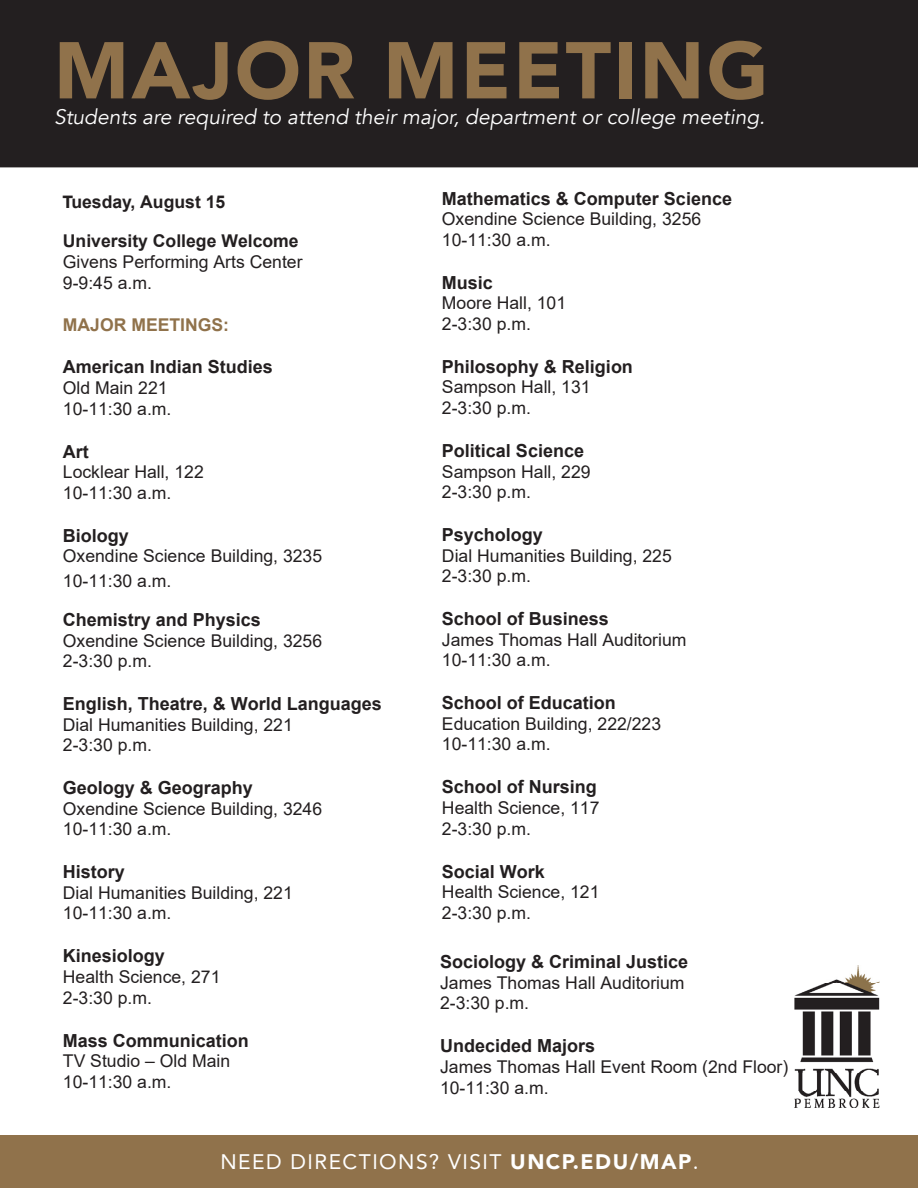
<style>
.page{position:relative;width:918px;height:1188px;background:#fff}
.page>*{position:absolute;margin:0;border:0;box-sizing:border-box;transform-origin:0 0}
.t1{font:900 79.5px "Avenir";letter-spacing:.03em;color:#90724b}
.t2{font:italic 21px "Avenir";color:#fff}
.t3{font:21px "Avenir";letter-spacing:.07em;color:#fff}
.t4{font:700 18px "Arial";color:#231f20}
.t5{font:17.55px/20.7px "Arial";color:#231f20}
.t6{font:700 17.55px/38.5px "Arial";color:#231f20}
.t7{font:700 17.55px "Arial";color:#90724b}
.s1{font-family:"Avenir";font-weight:900}
.s2{font-weight:900}
</style>
<div class="page">
<div style="left:0;top:0;width:918px;height:167px;background:#231f20"></div>
<div style="left:0;top:1136px;width:918px;height:52px;background:#90724b"></div>
<img style="left:795px;top:965px;width:85px;height:142px">
<p class="t1" style="left:54px;top:3px;width:716px">MAJOR MEETING</p>
<p class="t2" style="left:54px;top:104px;width:713px">Students are required to attend their major, department or college meeting.</p>
<p class="t6" style="left:63px;top:183px;width:237px"><span class="s1">T</span>uesday, August 15<br>University College Welcome</p>
<p class="t5" style="left:63px;top:251px;width:241px">Givens Performing Arts Center<br>9-9:45 a.m.</p>
<p class="t7" style="left:63px;top:312px;width:168px">MAJOR MEETINGS:</p>
<p class="t4" style="left:63px;top:354px;width:212px">American Indian Studies</p>
<p class="t5" style="left:63px;top:378px;width:110px">Old Main 221<br>10-11:30 a.m.</p>
<p class="t4" style="left:63px;top:439px;width:27px">Art</p>
<p class="t5" style="left:63px;top:462px;width:142px">Locklear Hall, 122<br>10-11:30 a.m.</p>
<p class="t4" style="left:63px;top:523px;width:68px">Biology</p>
<p class="t5" style="left:63px;top:544px;width:261px;line-height:24.3px">Oxendine Science Building, 3235<br>10-11:30 a.m.</p>
<p class="t4" style="left:63px;top:607px;width:200px">Chemistry and Physics</p>
<p class="t5" style="left:63px;top:630px;width:261px">Oxendine Science Building, 3256<br>2-3:30 p.m.</p>
<p class="t4" style="left:63px;top:691px;width:321px">English, Theatre, &amp; World Languages</p>
<p class="t5" style="left:63px;top:714px;width:231px">Dial Humanities Building, 221<br>2-3:30 p.m.</p>
<p class="t4" style="left:63px;top:775px;width:192px">Geology &amp; Geography</p>
<p class="t5" style="left:63px;top:798px;width:261px">Oxendine Science Building, 3246<br>10-11:30 a.m.</p>
<p class="t4" style="left:63px;top:859px;width:64px">History</p>
<p class="t5" style="left:63px;top:882px;width:231px">Dial Humanities Building, 221<br>10-11:30 a.m.</p>
<p class="t4" style="left:63px;top:943px;width:104px">Kinesiology</p>
<p class="t5" style="left:63px;top:966px;width:159px">Health Science, 271<br>2-3:30 p.m.</p>
<p class="t4" style="left:63px;top:1028px;width:188px">Mass Communication</p>
<p class="t5" style="left:63px;top:1051px;width:169px">TV Studio – Old Main<br>10-11:30 a.m.</p>
<p class="t4" style="left:442px;top:186px;width:292px">Mathematics &amp; Computer Science</p>
<p class="t5" style="left:442px;top:209px;width:261px">Oxendine Science Building, 3256<br>10-11:30 a.m.</p>
<p class="t4" style="left:442px;top:270px;width:53px">Music</p>
<p class="t5" style="left:442px;top:293px;width:126px">Moore Hall, 101<br>2-3:30 p.m.</p>
<p class="t4" style="left:442px;top:354px;width:193px">Philosophy &amp; Religion</p>
<p class="t5" style="left:442px;top:377px;width:150px">Sampson Hall, 131<br>2-3:30 p.m.</p>
<p class="t4" style="left:442px;top:438px;width:144px">Political Science</p>
<p class="t5" style="left:442px;top:461px;width:150px">Sampson Hall, 229<br>2-3:30 p.m.</p>
<p class="t4" style="left:442px;top:522px;width:103px">Psychology</p>
<p class="t5" style="left:442px;top:545px;width:231px">Dial Humanities Building, 225<br>2-3:30 p.m.</p>
<p class="t4" style="left:442px;top:606px;width:169px">School of Business</p>
<p class="t5" style="left:442px;top:629px;width:246px">James Thomas Hall Auditorium<br>10-11:30 a.m.</p>
<p class="t4" style="left:442px;top:690px;width:176px">School of Education</p>
<p class="t5" style="left:442px;top:713px;width:221px">Education Building, 222/223<br>10-11:30 a.m.</p>
<p class="t4" style="left:442px;top:774px;width:157px">School of Nursing</p>
<p class="t5" style="left:442px;top:797px;width:159px">Health Science, 117<br>2-3:30 p.m.</p>
<p class="t4" style="left:442px;top:859px;width:105px">Social Work</p>
<p class="t5" style="left:442px;top:882px;width:159px">Health Science, 121<br>2-3:30 p.m.</p>
<p class="t4" style="left:440px;top:949px;width:250px">Sociology &amp; Criminal Justice</p>
<p class="t5" style="left:440px;top:972px;width:246px">James Thomas Hall Auditorium<br>2-3:30 p.m.</p>
<p class="t4" style="left:440px;top:1033px;width:157px">Undecided Majors</p>
<p class="t5" style="left:440px;top:1057px;width:350px">James Thomas Hall Event Room (2nd Floor)<br>10-11:30 a.m.</p>
<p class="t3" style="left:220px;top:1145px;width:480px">NEED DIRECTIONS? VISIT <span class="s2">UNCP.EDU/MAP</span>.</p>
</div>
